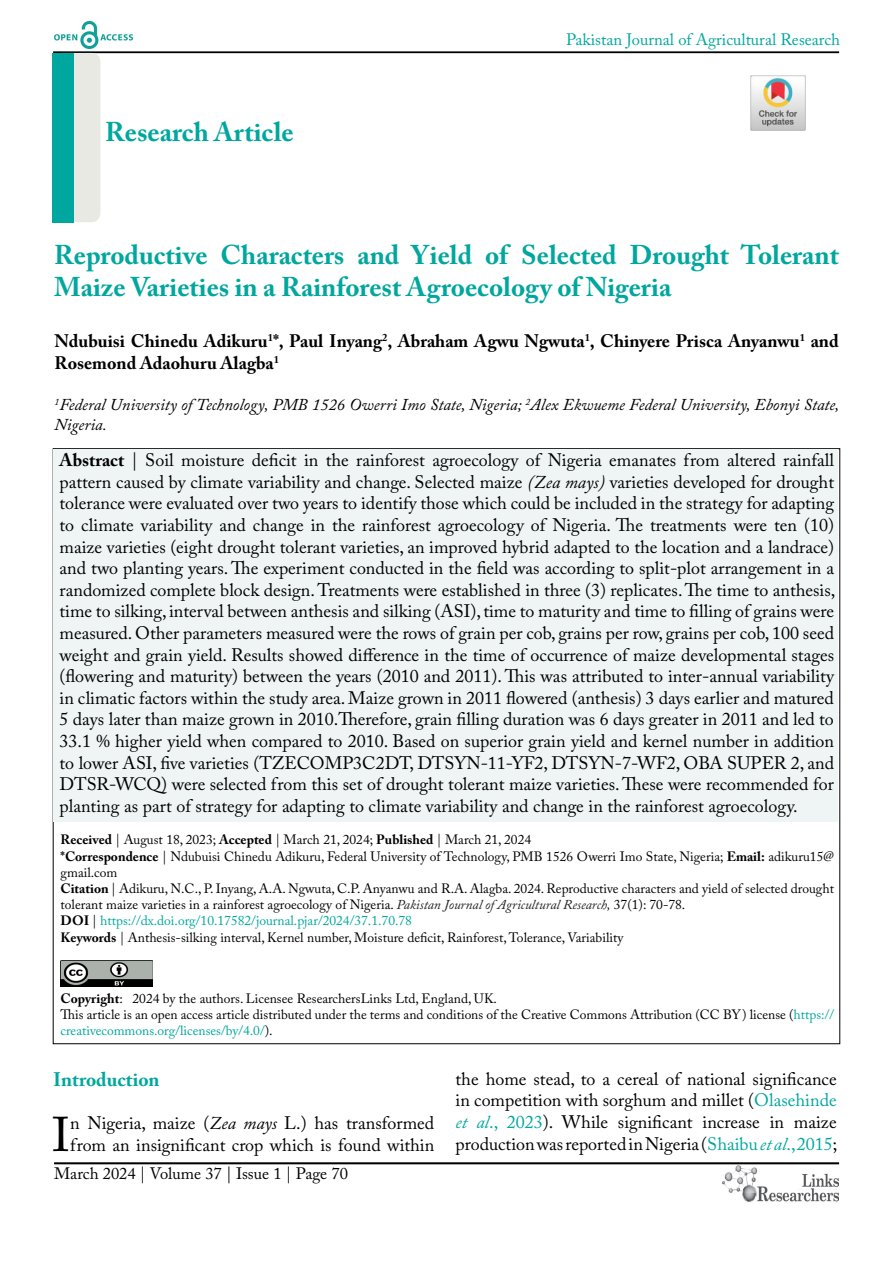
<style>
.page{position:relative;width:893px;height:1263px;background:#fff}
.page>*{position:absolute;margin:0;border:0;box-sizing:border-box;transform-origin:0 0}
.t1{font:48.45px "Adobe Caslon Pro";color:#000}
.t2{font:700 27px/32.4px "Adobe Caslon Pro";color:#00a79e}
.t3{font:700 19.5px "Adobe Caslon Pro";color:#00a79e}
.t4{font:18px/21.6px "Adobe Caslon Pro";color:#000;text-align:justify}
.t5{font:700 18px/21.6px "Adobe Caslon Pro";color:#000}
.t6{font:italic 16.5px/19.8px "Adobe Caslon Pro";color:#000}
.t7{font:16.5px "Adobe Caslon Pro";color:#00a79e}
.t8{font:16.5px "Adobe Caslon Pro";color:#000}
.t9{font:13.5px/16.2px "Adobe Caslon Pro";color:#000}
.s1{font-weight:700}
.s2{font-style:italic}
.s3{font-style:italic;color:#222}
.s4{color:#00a79e}
.s5{font-style:italic;color:#00a79e}
</style>
<div class="page">
<hr style="left:53px;top:51px;width:786px;height:2px;background:#000">
<hr style="left:54px;top:1162px;width:785px;height:2px;background:#000">
<img style="left:722px;top:1166px;width:117px;height:36px">
<img style="left:54px;top:22px;width:78px;height:27px">
<div style="left:54px;top:53px;width:46px;height:169px;background:#e9e9e4;border-radius:9px"></div>
<div style="left:53px;top:53px;width:21px;height:169px;background:#00a79e"></div>
<div style="left:54px;top:450px;width:784px;height:372px;background:#eef5f4"></div>
<img style="left:61px;top:960px;width:91px;height:26px">
<img style="left:750px;top:75px;width:56px;height:56px">
<h2 class="t2" style="left:105px;top:116px;width:190px">Research Article</h2>
<p class="t7" style="left:566px;top:30px;width:276px">Pakistan Journal of Agricultural Research</p>
<h2 class="t2" style="left:54px;top:238px;width:786px">Reproductive Characters and Yield of Selected Drought Tolerant<br>Maize Varieties in a Rainforest Agroecology of Nigeria</h2>
<p class="t5" style="left:55px;top:330px;width:786px">Ndubuisi Chinedu Adikuru<sup>1</sup>*, Paul Inyang<sup>2</sup>, Abraham Agwu Ngwuta<sup>1</sup>, Chinyere Prisca Anyanwu<sup>1</sup> and<br>Rosemond Adaohuru Alagba<sup>1</sup></p>
<p class="t6" style="left:55px;top:394px;width:786px"><sup>1</sup>Federal University of Technology, PMB 1526 Owerri Imo State, Nigeria; <sup>2</sup>Alex Ekwueme Federal University, Ebonyi State,<br>Nigeria.</p>
<p class="t4" style="left:60px;top:449px;width:777px"><span class="s1">Abstract</span> | Soil moisture deficit in the rainforest agroecology of Nigeria emanates from altered rainfall pattern caused by climate variability and change. Selected maize <span class="s2">(Zea mays)</span> varieties developed for drought tolerance were evaluated over two years to identify those which could be included in the strategy for adapting to climate variability and change in the rainforest agroecology of Nigeria. The treatments were ten (10) maize varieties (eight drought tolerant varieties, an improved hybrid adapted to the location and a landrace) and two planting years. The experiment conducted in the field was according to split-plot arrangement in a randomized complete block design. Treatments were established in three (3) replicates. The time to anthesis, time to silking, interval between anthesis and silking (ASI), time to maturity and time to filling of grains were measured. Other parameters measured were the rows of grain per cob, grains per row, grains per cob, 100 seed weight and grain yield. Results showed difference in the time of occurrence of maize developmental stages (flowering and maturity) between the years (2010 and 2011). This was attributed to inter-annual variability in climatic factors within the study area. Maize grown in 2011 flowered (anthesis) 3 days earlier and matured 5 days later than maize grown in 2010.Therefore, grain filling duration was 6 days greater in 2011 and led to 33.1 % higher yield when compared to 2010. Based on superior grain yield and kernel number in addition to lower ASI, five varieties (TZECOMP3C2DT, DTSYN-11-YF2, DTSYN-7-WF2, OBA SUPER 2, and DTSR-WCQ) were selected from this set of drought tolerant maize varieties. These were recommended for planting as part of strategy for adapting to climate variability and change in the rainforest agroecology.</p>
<p class="t9" style="left:61px;top:832px;width:775px"><span class="s1">Received</span> | August 18, 2023; <span class="s1">Accepted</span> | March 21, 2024; <span class="s1">Published</span> | March 21, 2024<br><span class="s1">*Correspondence</span> | Ndubuisi Chinedu Adikuru, Federal University of Technology, PMB 1526 Owerri Imo State, Nigeria; <span class="s1">Email:</span> adikuru15@ gmail.com<br><span class="s1">Citation</span> | Adikuru, N.C., P. Inyang, A.A. Ngwuta, C.P. Anyanwu and R.A. Alagba. 2024. Reproductive characters and yield of selected drought tolerant maize varieties in a rainforest agroecology of Nigeria. <span class="s3">Pakistan Journal of Agricultural Research</span><span class="s2">,</span> 37(1): 70-78.<br><span class="s1">DOI</span> | <span class="s4">https://dx.doi.org/10.17582/journal.pjar/2024/37.1.70.78<br></span><span class="s1">Keywords</span> | Anthesis-silking interval, Kernel number, Moisture deficit, Rainforest, Tolerance, Variability</p>
<p class="t9" style="left:61px;top:990px;width:775px"><span class="s1">Copyright</span>: 2024 by the authors. Licensee ResearchersLinks Ltd, England, UK.<br>This article is an open access article distributed under the terms and conditions of the Creative Commons Attribution (CC BY) license (<span class="s4">https:// creativecommons.org/licenses/by/4.0/</span>).</p>
<p class="t3" style="left:53px;top:1068px;width:108px">Introduction</p>
<h1 class="t1" style="left:52px;top:1106px;width:19px">I</h1>
<p class="t4" style="left:70px;top:1112px;width:366px">n Nigeria, maize (<span class="s2">Zea mays</span> L.) has transformed from an insignificant crop which is found within</p>
<p class="t8" style="left:54px;top:1164px;width:295px">March 2024 | Volume 37 | Issue 1 | Page 70</p>
<p class="t4" style="left:456px;top:1068px;width:383px">the home stead, to a cereal of national significance in competition with sorghum and millet (<span class="s4">Olasehinde </span><span class="s5">et al</span><span class="s4">., 2023</span>). While significant increase in maize production was reported in Nigeria (<span class="s4">Shaibu</span> <span class="s5">et al</span><span class="s4">., 2015</span>;</p>
</div>
